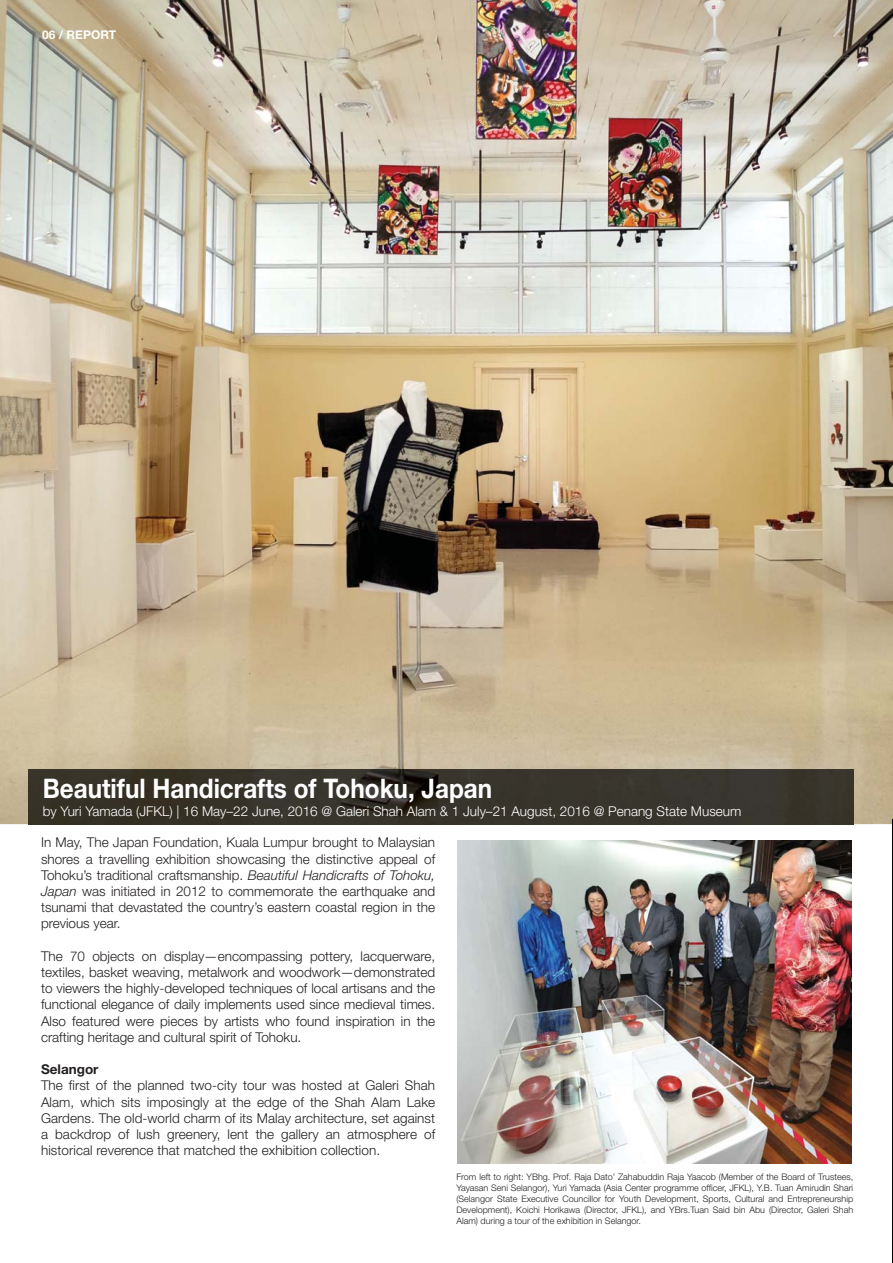
<style>
.page{position:relative;width:893px;height:1263px;background:#fff}
.page>*{position:absolute;margin:0;border:0;box-sizing:border-box;transform-origin:0 0}
.t1{font:700 27px "Helvetica Neue";color:#fff;scale:.9 1}
.t2{font:300 13.5px/16.2px "Helvetica Neue";letter-spacing:.005em;color:#231f20;text-align:justify}
.t3{font:300 13.5px "Helvetica Neue";color:#fff}
.t4{font:700 12px "Helvetica Neue";color:#fff}
.t5{font:300 9px/10.8px "Helvetica Neue";color:#231f20;text-align:justify}
.s1{font-style:italic}
.s2{font-weight:700}
</style>
<div class="page">
<img style="left:0;top:0;width:893px;height:824px">
<img style="left:458px;top:841px;width:394px;height:323px">
<img style="left:892px;top:819px;width:1px;height:444px">
<img style="left:29px;top:770px;width:824px;height:54px">
<p class="t4" style="left:42px;top:31px;width:76px">06 / REPORT</p>
<p class="t1" style="left:43px;top:778px;width:501px">Beautiful Handicrafts of Tohoku, Japan</p>
<p class="t3" style="left:43px;top:806px;width:700px">by Yuri Yamada (JFKL) | 16 May–22 June, 2016 @ Galeri Shah Alam &amp; 1 July–21 August, 2016 @ Penang State Museum</p>
<p class="t2" style="left:41px;top:836px;width:396px">In May, The Japan Foundation, Kuala Lumpur brought to Malaysian shores a travelling exhibition showcasing the distinctive appeal of Tohoku’s traditional craftsmanship. <span class="s1">Beautiful Handicrafts of Tohoku, Japan</span> was initiated in 2012 to commemorate the earthquake and tsunami that devastated the country’s eastern coastal region in the previous year.</p>
<p class="t2" style="left:41px;top:949px;width:396px">The 70 objects on display—encompassing pottery, lacquerware, textiles, basket weaving, metalwork and woodwork—demonstrated to viewers the highly-developed techniques of local artisans and the functional elegance of daily implements used since medieval times.<br>Also featured were pieces by artists who found inspiration in the crafting heritage and cultural spirit of Tohoku.</p>
<p class="t2" style="left:41px;top:1062px;width:396px;text-align:left"><span class="s2">Selangor<br></span>The first of the planned two-city tour was hosted at Galeri Shah Alam, which sits imposingly at the edge of the Shah Alam Lake Gardens. The old-world charm of its Malay architecture, set against a backdrop of lush greenery, lent the gallery an atmosphere of historical reverence that matched the exhibition collection.</p>
<p class="t5" style="left:456px;top:1173px;width:398px">From left to right: YBhg. Prof. Raja Dato’ Zahabuddin Raja Yaacob (Member of the Board of Trustees, Yayasan Seni Selangor), Yuri Yamada (Asia Center programme officer, JFKL), Y.B. Tuan Amirudin Shari (Selangor State Executive Councillor for Youth Development, Sports, Cultural and Entrepreneurship Development), Koichi Horikawa (Director, JFKL), and YBrs.Tuan Said bin Abu (Director, Galeri Shah Alam) during a tour of the exhibition in Selangor.</p>
</div>
